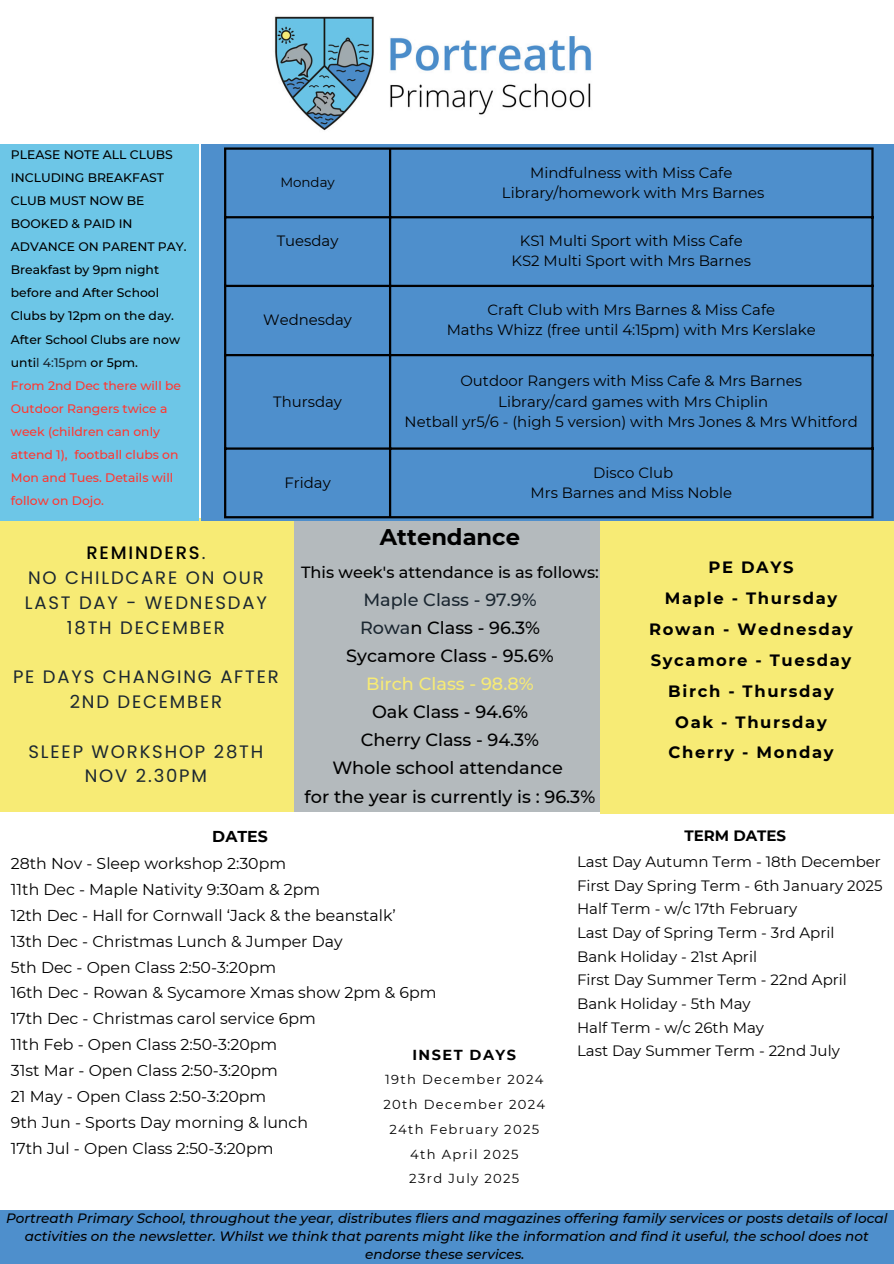
<style>
.page{position:relative;width:894px;height:1264px;background:#fff}
.page>*{position:absolute;margin:0;border:0;box-sizing:border-box;transform-origin:0 0}
.t1{font:700 22.65px "Montserrat";color:#000}
.t2{font:18px/24.8px "Poppins";letter-spacing:.1em;color:#1b2731;text-align:center}
.t3{font:500 17.7px/28.2px "Montserrat";color:#000;text-align:center}
.t4{font:700 16.35px/30.8px "Montserrat";letter-spacing:.1em;color:#000;text-align:center}
.t5{font:500 16.2px "Montserrat";color:#000}
.t6{font:15.75px/26px "Montserrat";color:#000}
.t7{font:15px/23.7px "Montserrat";color:#000}
.t8{font:14.85px "Montserrat";color:#000}
.t9{font:700 14.4px "Montserrat";letter-spacing:.1em;color:#000}
.t10{font:italic 500 13.5px/18px "Montserrat";color:#000;text-align:center}
.t11{font:13.35px "Montserrat";color:#000}
.t12{font:13.05px "Montserrat";letter-spacing:.1em;color:#000}
.t13{font:500 12.3px/23.1px "Montserrat";color:#000}
.s1{color:#1b2731}
.s2{color:#ff3731}
.s3{font-weight:500;color:#000}
.s4{color:#f7eb75}
.s5{font-weight:700}
</style>
<div class="page">
<img style="left:274px;top:16px;width:317px;height:115px">
<div style="left:0;top:1210px;width:893px;height:53px;background:#4e8fcc"></div>
<div style="left:293px;top:517px;width:306px;height:295px;background:#b4babd"></div>
<div style="left:600px;top:520px;width:293px;height:293px;background:#f7eb75"></div>
<div style="left:0;top:519px;width:293px;height:293px;background:#f7eb75"></div>
<div style="left:201px;top:144px;width:692px;height:376px;background:#4e8fcc"></div>
<hr style="left:224px;top:150px;width:2px;height:366px;background:#000">
<hr style="left:389px;top:150px;width:2px;height:366px;background:#000">
<hr style="left:871px;top:150px;width:2px;height:366px;background:#000">
<hr style="left:224px;top:147px;width:649px;height:3px;background:#000">
<hr style="left:224px;top:216px;width:649px;height:2px;background:#000">
<hr style="left:224px;top:285px;width:649px;height:2px;background:#000">
<hr style="left:224px;top:354px;width:649px;height:2px;background:#000">
<hr style="left:224px;top:447px;width:649px;height:2px;background:#000">
<hr style="left:224px;top:516px;width:649px;height:2px;background:#000">
<div style="left:0;top:144px;width:198px;height:376px;background:#6dc6e7"></div>
<h5 class="t13" style="left:11px;top:143px;width:177px">PLEASE NOTE ALL CLUBS<br>INCLUDING BREAKFAST<br>CLUB MUST NOW BE<br>BOOKED &amp; PAID IN<br>ADVANCE ON PARENT PAY.<br>Breakfast by 9pm night before and After School<br>Clubs by 12pm on the day.<br>After School Clubs are now unti<span class="s1">l 4:15pm</span> or 5pm.<br><span class="s2">From 2nd Dec there will be<br>Outdoor Rangers twice a week (children can only attend 1), football clubs on<br>Mon and Tues. Details will follow on Dojo.</span></h5>
<p class="t11" style="left:280px;top:174px;width:56px">Monday</p>
<p class="t8" style="left:530px;top:163px;width:203px">Mindfulness with Miss Cafe</p>
<p class="t8" style="left:501px;top:183px;width:264px">Library/homework with Mrs Barnes</p>
<p class="t8" style="left:277px;top:232px;width:63px">Tuesday</p>
<p class="t8" style="left:519px;top:232px;width:224px">KS1 Multi Sport with Miss Cafe</p>
<p class="t8" style="left:511px;top:252px;width:241px">KS2 Multi Sport with Mrs Barnes</p>
<p class="t8" style="left:263px;top:311px;width:90px">Wednesday</p>
<p class="t8" style="left:273px;top:392px;width:70px">Thursday</p>
<h5 class="t8" style="left:284px;top:473px;width:48px">Friday</h5>
<p class="t8" style="left:487px;top:300px;width:289px">Craft Club with Mrs Barnes &amp; Miss Cafe</p>
<p class="t8" style="left:446px;top:321px;width:370px">Maths Whizz (free until 4:15pm) with Mrs Kerslake</p>
<p class="t8" style="left:460px;top:372px;width:343px">Outdoor Rangers with Miss Cafe &amp; Mrs Barnes</p>
<p class="t8" style="left:498px;top:392px;width:271px">Library/card games with Mrs Chiplin</p>
<p class="t8" style="left:404px;top:412px;width:454px">Netball yr5/6 - (high 5 version) with Mrs Jones &amp; Mrs Whitford</p>
<h1 class="t8" style="left:593px;top:463px;width:81px">Disco Club</h1>
<h1 class="t8" style="left:530px;top:483px;width:203px">Mrs Barnes and Miss Noble</h1>
<p class="t2" style="left:25px;top:540px;width:243px"><span class="s3">REMINDERS</span>.<br>NO CHILDCARE ON OUR<br>LAST DAY - WEDNESDAY<br>18TH DECEMBER</p>
<p class="t2" style="left:13px;top:664px;width:267px">PE DAYS CHANGING AFTER<br>2ND DECEMBER</p>
<p class="t2" style="left:29px;top:738px;width:236px">SLEEP WORKSHOP 28TH<br>NOV 2.30PM</p>
<h2 class="t1" style="left:380px;top:523px;width:141px">Attendance</h2>
<h2 class="t5" style="left:301px;top:562px;width:299px">This week's attendance is as follows:</h2>
<h2 class="t3" style="left:304px;top:585px;width:292px"><span class="s1">Maple Class - 97.9%<br>Rowa</span>n Class - 96.3%<br>Sycamore Class - 95.6%<br><span class="s4">Birch Class - 98.8%<br></span>Oak Class - 94.6%<br>Cherry Class - 94.3%<br>Whole school attendance<br>for the year is currently is : 96.3%</h2>
<h3 class="t4" style="left:649px;top:552px;width:205px">PE DAYS<br>Maple - Thursday<br>Rowan - Wednesday<br>Sycamore - Tuesday<br>Birch - Thursday<br>Oak - Thursday<br>Cherry - Monday</h3>
<h4 class="t6" style="left:11px;top:823px;width:427px;text-indent:201px"><span class="s5">DATES<br></span>28th Nov - Sleep workshop 2:30pm<br>11th Dec - Maple Nativity 9:30am &amp; 2pm<br>12th Dec - Hall for Cornwall ‘Jack &amp; the beanstalk’<br>13th Dec - Christmas Lunch &amp; Jumper Day<br>5th Dec - Open Class 2:50-3:20pm<br>16th Dec - Rowan &amp; Sycamore Xmas show 2pm &amp; 6pm 17th Dec - Christmas carol service 6pm<br>11th Feb - Open Class 2:50-3:20pm<br>31st Mar - Open Class 2:50-3:20pm<br>21 May - Open Class 2:50-3:20pm<br>9th Jun - Sports Day morning &amp; lunch<br>17th Jul - Open Class 2:50-3:20pm</h4>
<h4 class="t7" style="left:577px;top:823px;width:305px;line-height:25.8px;text-indent:107px"><span class="s5">TERM DATES<br></span>Last Day Autumn Term - 18th December</h4>
<h4 class="t7" style="left:577px;top:873px;width:307px">First Day Spring Term - 6th January 2025<br>Half Term - w/c 17th February<br>Last Day of Spring Term - 3rd April<br>Bank Holiday - 21st April<br>First Day Summer Term - 22nd April<br>Bank Holiday - 5th May<br>Half Term - w/c 26th May</h4>
<p class="t9" style="left:412px;top:1045px;width:105px">INSET DAYS</p>
<h4 class="t7" style="left:577px;top:1038px;width:264px">Last Day Summer Term - 22nd July</h4>
<p class="t12" style="left:385px;top:1071px;width:160px">19th December 2024</p>
<p class="t12" style="left:383px;top:1096px;width:163px">20th December 2024</p>
<p class="t12" style="left:389px;top:1121px;width:151px">24th February 2025</p>
<p class="t12" style="left:410px;top:1145px;width:110px">4th April 2025</p>
<p class="t12" style="left:409px;top:1170px;width:111px">23rd July 2025</p>
<h1 class="t10" style="left:6px;top:1209px;width:882px">Portreath Primary School, throughout the year, distributes fliers and magazines offering family services or posts details of local activities on the newsletter. Whilst we think that parents might like the information and find it useful, the school does not endorse these services.</h1>
</div>
